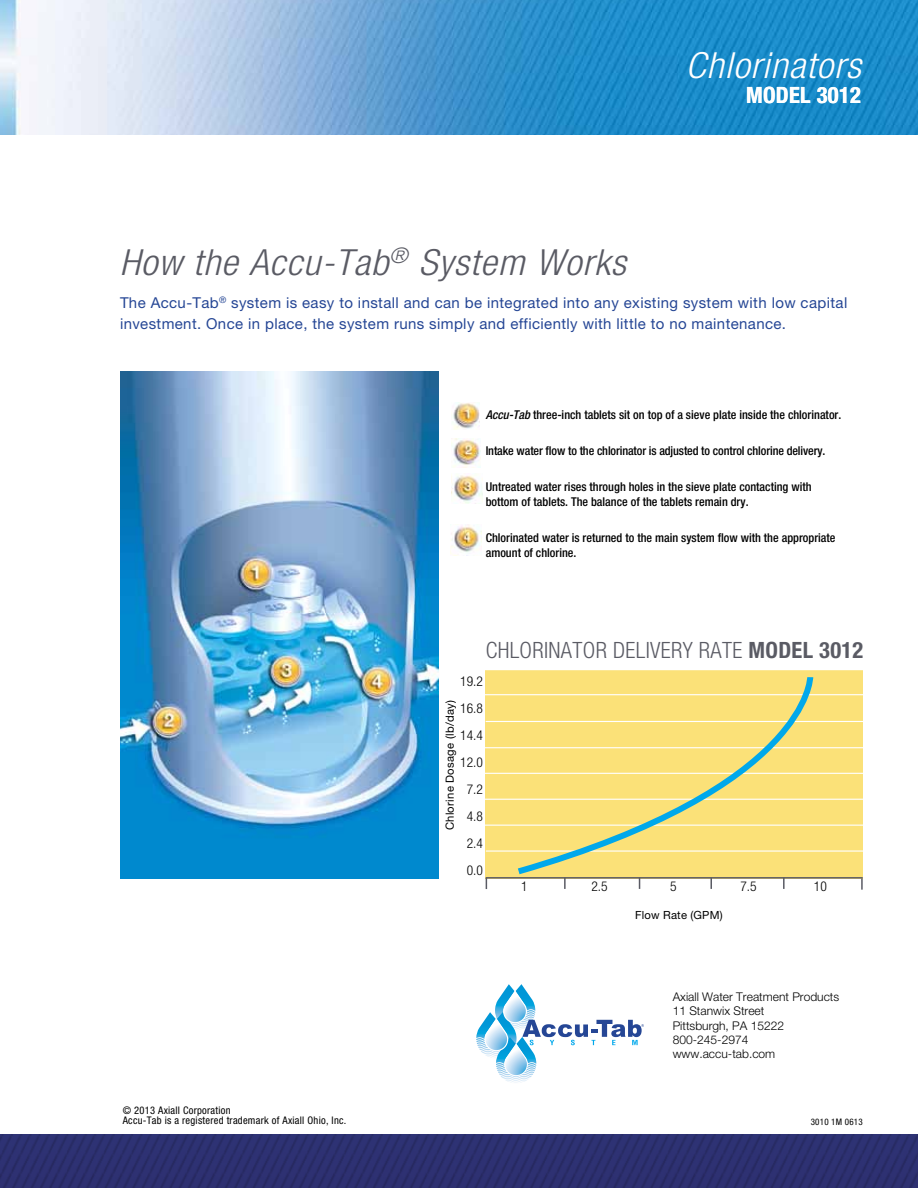
<style>
.page{position:relative;width:918px;height:1188px;background:#fff}
.page>*{position:absolute;margin:0;border:0;box-sizing:border-box;transform-origin:0 0}
.t1{font:italic 300 condensed 36px "Helvetica Neue LT Std";letter-spacing:.025em;color:#5a5b64;scale:1.08 1}
.t2{font:italic 300 condensed 36px "Helvetica Neue LT Std";letter-spacing:.025em;color:#fff;scale:1.08 1}
.t3{font:300 condensed 22.5px "Helvetica Neue LT Std";letter-spacing:.015em;color:#5a5b64}
.t4{font:700 condensed 22.5px "Helvetica Neue LT Std";letter-spacing:.015em;color:#fff}
.t5{font:15px/21px "Helvetica Neue LT Std";letter-spacing:.025em;color:#254695}
.t6{font:300 condensed 13.5px/27px "Helvetica Neue LT Std";color:#000;text-align:center}
.t7{font:500 condensed 12.15px/15px "Helvetica Neue LT Std";color:#000}
.t8{font:300 12px/14.4px "Helvetica Neue LT Std";color:#000}
.t9{font:11.25px "Helvetica Neue LT Std";letter-spacing:.025em;color:#000}
.t10{font:condensed 10.5px/10.5px "Helvetica Neue LT Std";letter-spacing:.025em;color:#000}
.t11{font:condensed 9px "Helvetica Neue LT Std";letter-spacing:.025em;color:#000}
.s1{font-style:italic}
.s2{font-weight:700}
</style>
<div class="page">
<img style="left:0;top:0;width:918px;height:135px">
<img style="left:0;top:1134px;width:918px;height:54px">
<svg style="left:476px;top:984px;width:168px;height:99px"></svg>
<img style="left:121px;top:372px;width:318px;height:506px">
<div style="left:486px;top:670px;width:377px;height:208px;background:#fbe178"></div>
<hr style="left:486px;top:877px;width:377px;height:2px;background:#5a5b64">
<svg style="left:564px;top:879px;width:2px;height:10px"></svg>
<svg style="left:710px;top:879px;width:2px;height:10px"></svg>
<svg style="left:783px;top:879px;width:2px;height:10px"></svg>
<hr style="left:484px;top:799px;width:381px;height:1px;background:#fff">
<hr style="left:484px;top:825px;width:381px;height:1px;background:#fff">
<hr style="left:484px;top:773px;width:381px;height:1px;background:#fff">
<hr style="left:484px;top:747px;width:381px;height:1px;background:#fff">
<hr style="left:486px;top:721px;width:381px;height:1px;background:#fff">
<hr style="left:484px;top:694px;width:381px;height:1px;background:#fff">
<hr style="left:486px;top:850px;width:381px;height:2px;background:#fff">
<svg style="left:511px;top:677px;width:305px;height:202px"></svg>
<svg style="left:861px;top:878px;width:2px;height:12px"></svg>
<img style="left:453px;top:403px;width:27px;height:27px">
<img style="left:452px;top:439px;width:29px;height:28px">
<img style="left:452px;top:475px;width:30px;height:29px">
<img style="left:451px;top:524px;width:31px;height:29px">
<h1 class="t2" style="left:685px;top:44px;width:164px">Chlorinators</h1>
<h2 class="t4" style="left:746px;top:81px;width:116px">MODEL 3012</h2>
<h1 class="t1" style="left:120px;top:241px;width:470px">How the Accu-Tab<sup>®</sup> System Works</h1>
<p class="t5" style="left:120px;top:292px;width:729px">The Accu-Tab<sup>®</sup> system is easy to install and can be integrated into any existing system with low capital investment. Once in place, the system runs simply and efficiently with little to no maintenance.</p>
<p class="t7" style="left:486px;top:407px;width:357px"><span class="s1">Accu-Tab</span> three-inch tablets sit on top of a sieve plate inside the chlorinator.</p>
<p class="t7" style="left:486px;top:443px;width:341px">Intake water flow to the chlorinator is adjusted to control chlorine delivery.</p>
<p class="t7" style="left:486px;top:479px;width:327px">Untreated water rises through holes in the sieve plate contacting with bottom of tablets. The balance of the tablets remain dry.</p>
<p class="t7" style="left:486px;top:530px;width:351px">Chlorinated water is returned to the main system flow with the appropriate amount of chlorine.</p>
<h2 class="t3" style="left:486px;top:637px;width:379px">CHLORINATOR DELIVERY RATE <span class="s2">MODEL 3012</span></h2>
<p class="t10" style="left:123px;top:1105px;width:225px">© 2013 Axiall Corporation<br>Accu-Tab is a registered trademark of Axiall Ohio, Inc.</p>
<p class="t6" style="left:460px;top:667px;width:24px">19.2<br>16.8<br>14.4<br>12.0<br>7.2<br>4.8<br>2.4<br>0.0</p>
<p class="t9" style="left:443px;top:830px;width:132px;rotate:-90deg">Chlorine Dosage (lb/day)</p>
<p class="t6" style="left:521px;top:873px;width:8px">1</p>
<p class="t6" style="left:591px;top:873px;width:18px">2.5</p>
<p class="t6" style="left:670px;top:873px;width:8px">5</p>
<p class="t6" style="left:740px;top:873px;width:18px">7.5</p>
<p class="t6" style="left:814px;top:873px;width:14px">10</p>
<p class="t9" style="left:635px;top:909px;width:89px">Flow Rate (GPM)</p>
<p class="t8" style="left:673px;top:989px;width:168px">Axiall Water Treatment Products<br>11 Stanwix Street<br>Pittsburgh, PA 15222<br>800-245-2974 www.accu-tab.com</p>
<p class="t11" style="left:811px;top:1116px;width:54px">3010 1M 0613</p>
</div>
